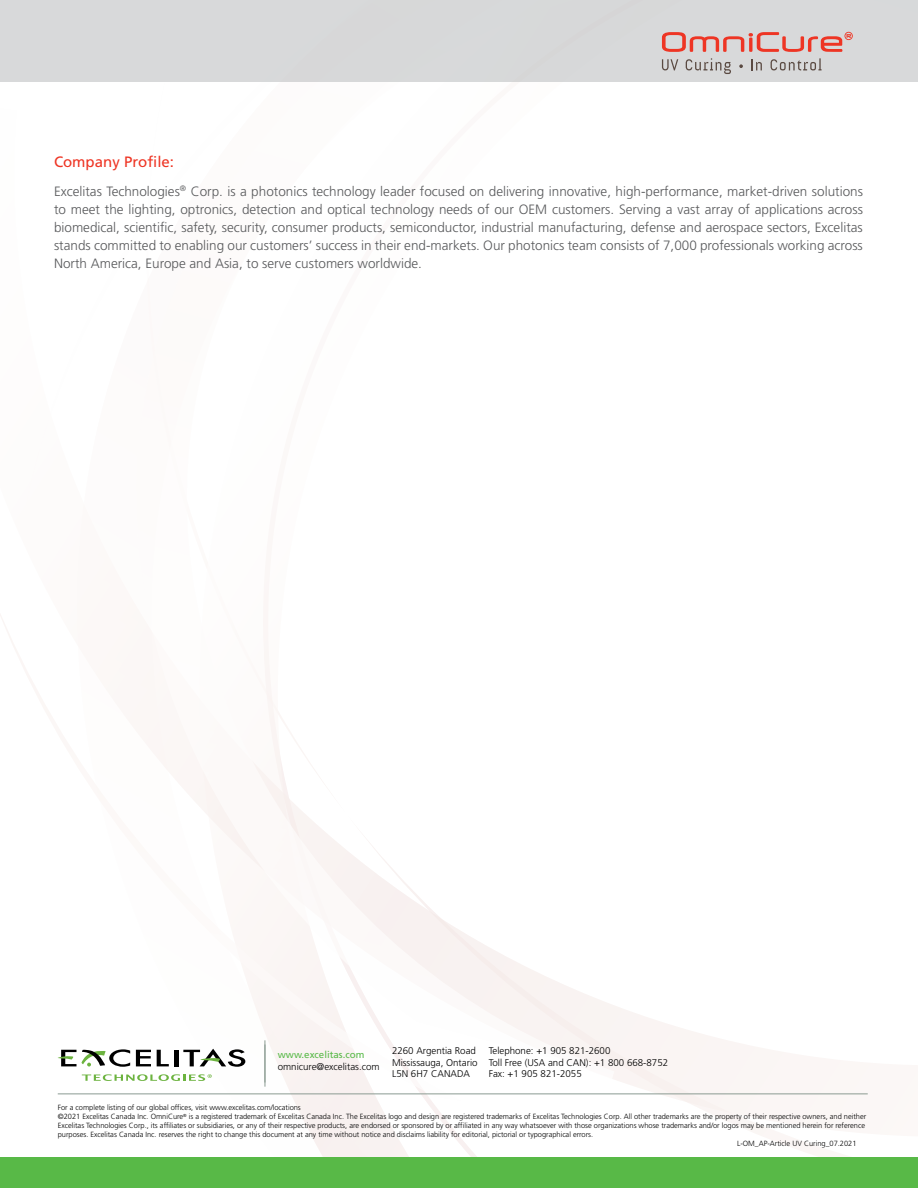
<style>
.page{position:relative;width:918px;height:1188px;background:#fff}
.page>*{position:absolute;margin:0;border:0;box-sizing:border-box;transform-origin:0 0}
.t1{font:15px "Frutiger LT Std";color:#ee3524}
.t2{font:300 13.5px/18px "Frutiger LT Std";color:#58595b;text-align:justify}
.t3{font:300 9.75px/11.7px "Frutiger LT Std";color:#000}
.t4{font:9.75px "Frutiger LT Std";color:#58b947}
.t5{font:300 7.5px "Frutiger LT Std";letter-spacing:-.005em;color:#000}
</style>
<div class="page">
<svg style="left:0;top:615px;width:918px;height:543px"></svg>
<svg style="left:123px;top:615px;width:795px;height:502px"></svg>
<hr style="left:58px;top:1094px;width:810px;height:1px;background:#8b9b92">
<hr style="left:265px;top:1045px;width:1px;height:42px;background:#8b9b92">
<svg style="left:136px;top:1050px;width:15px;height:16px"></svg>
<svg style="left:157px;top:1050px;width:12px;height:16px"></svg>
<hr style="left:174px;top:1050px;width:4px;height:16px;background:#000">
<svg style="left:58px;top:1049px;width:72px;height:18px"></svg>
<svg style="left:183px;top:1049px;width:62px;height:18px"></svg>
<svg style="left:82px;top:1074px;width:130px;height:7px"></svg>
<hr style="left:265px;top:1040px;width:1px;height:42px;background:#8b9b92">
<div style="left:0;top:1158px;width:918px;height:30px;background:#58b947"></div>
<div style="left:0;top:0;width:918px;height:82px;background:#d8d9da"></div>
<svg style="left:662px;top:32px;width:191px;height:20px"></svg>
<svg style="left:662px;top:59px;width:16px;height:11px"></svg>
<svg style="left:686px;top:58px;width:45px;height:16px"></svg>
<svg style="left:739px;top:64px;width:4px;height:4px"></svg>
<svg style="left:751px;top:59px;width:11px;height:11px"></svg>
<svg style="left:771px;top:58px;width:51px;height:12px"></svg>
<h1 class="t1" style="left:54px;top:153px;width:122px">Company Profile:</h1>
<p class="t2" style="left:54px;top:182px;width:810px">Excelitas Technologies<sup>®</sup> Corp. is a photonics technology leader focused on delivering innovative, high-performance, market-driven solutions to meet the lighting, optronics, detection and optical technology needs of our OEM customers. Serving a vast array of applications across biomedical, scientific, safety, security, consumer products, semiconductor, industrial manufacturing, defense and aerospace sectors, Excelitas stands committed to enabling our customers’ success in their end-markets. Our photonics team consists of 7,000 professionals working across North America, Europe and Asia, to serve customers worldwide.</p>
<h3 class="t3" style="left:392px;top:1045px;width:87px">2260 Argentia Road<br>Mississauga, Ontario<br>L5N 6H7 CANADA</h3>
<h3 class="t3" style="left:489px;top:1045px;width:181px">Telephone: +1 905 821-2600<br>Toll Free (USA and CAN): +1 800 668-8752<br>Fax: +1 905 821-2055</h3>
<h3 class="t4" style="left:278px;top:1049px;width:88px">www.excelitas.com</h3>
<h3 class="t3" style="left:278px;top:1061px;width:103px">omnicure@excelitas.com</h3>
<p class="t5" style="left:58px;top:1103px;width:245px">For a complete listing of our global offices, visit www.excelitas.com/locations</p>
<p class="t5" style="left:58px;top:1112px;width:810px">©2021 Excelitas Canada Inc. OmniCure<sup>®</sup> is a registered trademark of Excelitas Canada Inc. The Excelitas logo and design are registered trademarks of Excelitas Technologies Corp. All other trademarks are the property of their respective owners, and neither</p>
<p class="t5" style="left:58px;top:1121px;width:809px">Excelitas Technologies Corp., its affiliates or subsidiaries, or any of their respective products, are endorsed or sponsored by or affiliated in any way whatsoever with those organizations whose trademarks and/or logos may be mentioned herein for reference</p>
<p class="t5" style="left:58px;top:1130px;width:537px">purposes. Excelitas Canada Inc. reserves the right to change this document at any time without notice and disclaims liability for editorial, pictorial or typographical errors.</p>
<p class="t5" style="left:737px;top:1139px;width:121px">L-OM_AP-Article UV Curing_07.2021</p>
</div>
